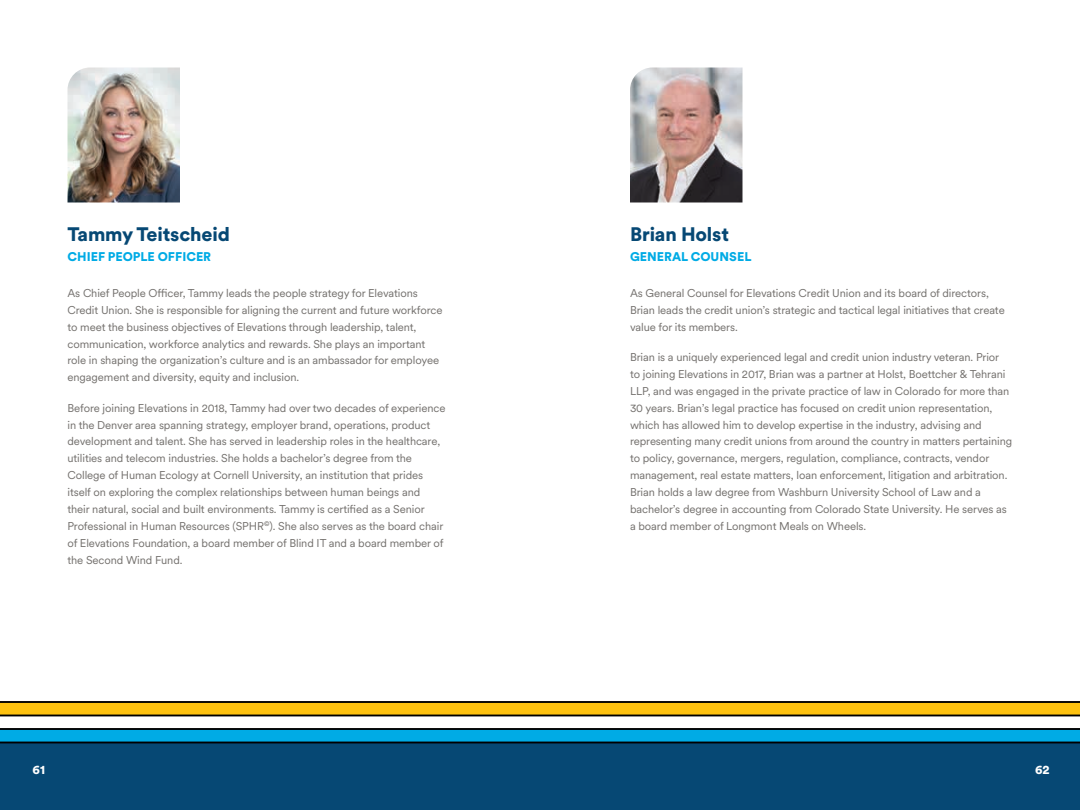
<style>
.page{position:relative;width:1080px;height:810px;background:#fff}
.page>*{position:absolute;margin:0;border:0;box-sizing:border-box;transform-origin:0 0}
.t1{font:900 19.38px "Circular XX";letter-spacing:-.005em;color:#064874}
.t2{font:900 12.5px "Circular XX";letter-spacing:.005em;color:#00abe5}
.t3{font:900 12.5px "Circular XX";color:#fff}
.t4{font:11.25px/16.9px "Circular XX";letter-spacing:-.01em;color:#73706d}
</style>
<div class="page">
<div style="left:0;top:702px;width:1080px;height:108px;background:#064874"></div>
<div style="left:0;top:715px;width:1080px;height:14px;background:#fff"></div>
<div style="left:0;top:729px;width:1080px;height:13px;background:#00abe5"></div>
<div style="left:0;top:702px;width:1080px;height:14px;background:#fec210"></div>
<hr style="left:0;top:728px;width:1080px;height:2px;background:#000">
<hr style="left:0;top:742px;width:1080px;height:1px;background:#000">
<hr style="left:0;top:715px;width:1080px;height:1px;background:#000">
<hr style="left:0;top:701px;width:1080px;height:2px;background:#000">
<img style="left:68px;top:68px;width:112px;height:134px">
<img style="left:630px;top:68px;width:112px;height:134px">
<h1 class="t1" style="left:68px;top:221px;width:164px">Tammy Teitscheid</h1>
<p class="t2" style="left:68px;top:248px;width:145px">CHIEF PEOPLE OFFICER</p>
<p class="t4" style="left:68px;top:284px;width:376px">As Chief People Officer, Tammy leads the people strategy for Elevations Credit Union. She is responsible for aligning the current and future workforce to meet the business objectives of Elevations through leadership, talent, communication, workforce analytics and rewards. She plays an important role in shaping the organization’s culture and is an ambassador for employee engagement and diversity, equity and inclusion.</p>
<p class="t4" style="left:67px;top:399px;width:380px">Before joining Elevations in 2018, Tammy had over two decades of experience in the Denver area spanning strategy, employer brand, operations, product development and talent. She has served in leadership roles in the healthcare, utilities and telecom industries. She holds a bachelor’s degree from the College of Human Ecology at Cornell University, an institution that prides itself on exploring the complex relationships between human beings and<br>their natural, social and built environments. Tammy is certified as a Senior Professional in Human Resources (SPHR<sup>©</sup>). She also serves as the board chair of Elevations Foundation, a board member of Blind IT and a board member of the Second Wind Fund.</p>
<h1 class="t1" style="left:630px;top:221px;width:101px">Brian Holst</h1>
<p class="t2" style="left:630px;top:248px;width:123px">GENERAL COUNSEL</p>
<p class="t4" style="left:630px;top:284px;width:376px">As General Counsel for Elevations Credit Union and its board of directors,<br>Brian leads the credit union’s strategic and tactical legal initiatives that create value for its members.</p>
<p class="t4" style="left:630px;top:348px;width:384px">Brian is a uniquely experienced legal and credit union industry veteran. Prior<br>to joining Elevations in 2017, Brian was a partner at Holst, Boettcher &amp; Tehrani LLP, and was engaged in the private practice of law in Colorado for more than 30 years. Brian’s legal practice has focused on credit union representation, which has allowed him to develop expertise in the industry, advising and representing many credit unions from around the country in matters pertaining to policy, governance, mergers, regulation, compliance, contracts, vendor management, real estate matters, loan enforcement, litigation and arbitration.<br>Brian holds a law degree from Washburn University School of Law and a bachelor’s degree in accounting from Colorado State University. He serves as a board member of Longmont Meals on Wheels.</p>
<p class="t3" style="left:33px;top:761px;width:14px">61</p>
<p class="t3" style="left:1035px;top:761px;width:16px">62</p>
</div>
